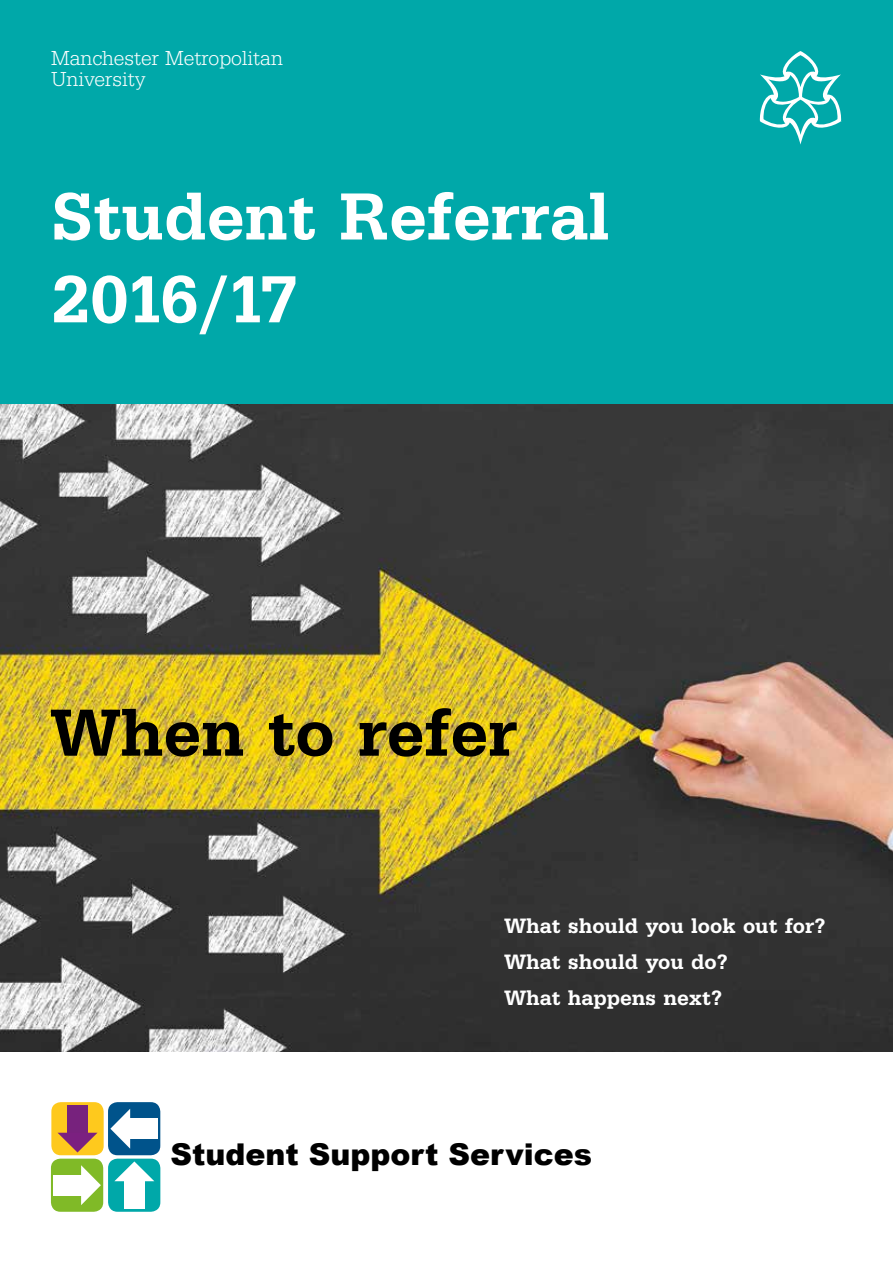
<style>
.page{position:relative;width:893px;height:1263px;background:#fff}
.page>*{position:absolute;margin:0;border:0;box-sizing:border-box;transform-origin:0 0}
.t1{font:500 69px/82.8px "Serifa BEFOP";color:#fff}
.t2{font:500 69px "Serifa BEFOP";color:#000}
.t3{font:900 30px "Arial";color:#000}
.t4{font:500 21.6px "Serifa BEFOP";color:#fff}
.t5{font:300 21px/21px "Serifa BEFOP";color:#fff}
</style>
<div class="page">
<div style="left:0;top:0;width:893px;height:434px;background:#00a8a9"></div>
<svg style="left:760px;top:51px;width:81px;height:94px"></svg>
<img style="left:0;top:405px;width:893px;height:646px">
<div style="left:51px;top:1102px;width:53px;height:53px;background:#fec91d;border-radius:10px"></div>
<div style="left:67px;top:1105px;width:21px;height:30px;background:#77227d"></div>
<svg style="left:58px;top:1133px;width:39px;height:19px"></svg>
<div style="left:108px;top:1102px;width:52px;height:53px;background:#00538b;border-radius:10px"></div>
<div style="left:128px;top:1118px;width:30px;height:21px;background:#fff"></div>
<svg style="left:110px;top:1109px;width:20px;height:40px"></svg>
<div style="left:108px;top:1158px;width:52px;height:54px;background:#00a8a9;border-radius:10px"></div>
<div style="left:124px;top:1179px;width:21px;height:30px;background:#fff"></div>
<svg style="left:114px;top:1161px;width:40px;height:20px"></svg>
<div style="left:51px;top:1158px;width:52px;height:54px;background:#80ba27;border-radius:10px"></div>
<div style="left:53px;top:1175px;width:30px;height:20px;background:#fff"></div>
<svg style="left:81px;top:1165px;width:20px;height:40px"></svg>
<p class="t5" style="left:51px;top:47px;width:233px">Manchester Metropolitan<br>University</p>
<h1 class="t1" style="left:51px;top:175px;width:560px">Student Referral<br>2016/17</h1>
<h1 class="t2" style="left:51px;top:693px;width:468px">When to refer</h1>
<p class="t4" style="left:505px;top:913px;width:322px">What should you look out for?</p>
<p class="t4" style="left:505px;top:949px;width:225px">What should you do?</p>
<p class="t4" style="left:505px;top:985px;width:219px">What happens next?</p>
<h2 class="t3" style="left:170px;top:1132px;width:423px">Student Support Services</h2>
</div>
